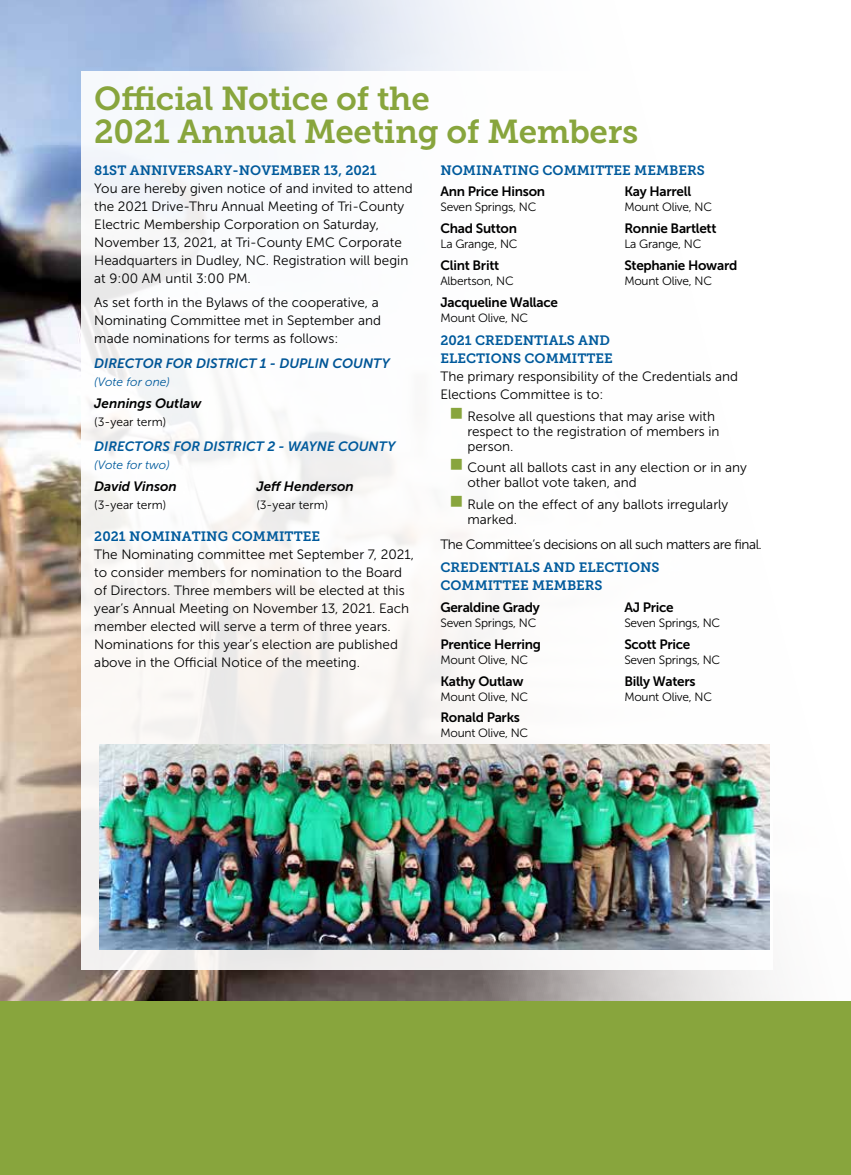
<style>
.page{position:relative;width:851px;height:1175px;background:#fff}
.page>*{position:absolute;margin:0;border:0;box-sizing:border-box;transform-origin:0 0}
.t1{font:33px/33px "Museo Slab 700";letter-spacing:-.01em;color:#88a53d}
.t2{font:13.5px/18px "Museo Sans 300";color:#000}
.t3{font:13.5px "Museo Sans 700";letter-spacing:-.02em;color:#000}
.t4{font:13.5px/18px "Museo Slab 700";color:#005a9c}
.t5{font:13.5px "Museo Sans 300";letter-spacing:-.03em;color:#000}
.t6{font:italic 13.5px "Museo Sans 700";color:#000}
.t7{font:italic 13.5px "Museo Sans 700";color:#005596}
.t8{font:italic 13.5px "Museo Sans 700";color:#005a9c}
.t9{font:12px "Museo Sans 300";letter-spacing:-.02em;color:#000}
.t10{font:12px "Museo Sans 300";color:#000}
.t11{font:italic 12px "Museo Sans 300";color:#005a9c}
</style>
<div class="page">
<img style="left:1px;top:0;width:770px;height:1001px">
<div style="left:81px;top:71px;width:691px;height:898px;background:#fff"></div>
<div style="left:0;top:1001px;width:850px;height:173px;background:#88a53d"></div>
<img style="left:100px;top:744px;width:669px;height:206px">
<h1 class="t1" style="left:94px;top:82px;width:545px">Official Notice of the<br>2021 Annual Meeting of Members</h1>
<p class="t4" style="left:94px;top:161px;width:284px">81ST ANNIVERSARY-NOVEMBER 13, 2021</p>
<p class="t2" style="left:94px;top:179px;width:320px">You are hereby given notice of and invited to attend the 2021 Drive-Thru Annual Meeting of Tri-County Electric Membership Corporation on Saturday, November 13, 2021, at Tri-County EMC Corporate Headquarters in Dudley, NC. Registration will begin at 9:00 AM until 3:00 PM.</p>
<p class="t2" style="left:94px;top:294px;width:288px">As set forth in the Bylaws of the cooperative, a<br>Nominating Committee met in September and made nominations for terms as follows:</p>
<p class="t7" style="left:94px;top:356px;width:297px">DIRECTOR FOR DISTRICT 1 - DUPLIN COUNTY</p>
<p class="t11" style="left:94px;top:375px;width:77px">(Vote for one)</p>
<p class="t6" style="left:94px;top:396px;width:108px">Jennings Outlaw</p>
<p class="t10" style="left:94px;top:415px;width:73px">(3-year term)</p>
<p class="t8" style="left:94px;top:439px;width:302px">DIRECTORS FOR DISTRICT 2 - WAYNE COUNTY</p>
<p class="t11" style="left:94px;top:458px;width:77px">(Vote for two)</p>
<p class="t6" style="left:94px;top:479px;width:84px">David Vinson</p>
<p class="t6" style="left:256px;top:479px;width:99px">Jeff Henderson</p>
<p class="t10" style="left:94px;top:498px;width:73px">(3-year term)</p>
<p class="t10" style="left:256px;top:498px;width:73px">(3-year term)</p>
<p class="t4" style="left:94px;top:527px;width:227px">2021 NOMINATING COMMITTEE</p>
<p class="t2" style="left:94px;top:545px;width:321px">The Nominating committee met September 7, 2021, to consider members for nomination to the Board of Directors. Three members will be elected at this year’s Annual Meeting on November 13, 2021. Each member elected will serve a term of three years.<br>Nominations for this year’s election are published above in the Official Notice of the meeting.</p>
<p class="t4" style="left:440px;top:161px;width:266px">NOMINATING COMMITTEE MEMBERS</p>
<p class="t3" style="left:440px;top:184px;width:106px">Ann Price Hinson</p>
<p class="t9" style="left:440px;top:201px;width:97px">Seven Springs, NC</p>
<p class="t3" style="left:440px;top:221px;width:78px">Chad Sutton</p>
<p class="t9" style="left:440px;top:237px;width:79px">La Grange, NC</p>
<p class="t3" style="left:440px;top:258px;width:60px">Clint Britt</p>
<p class="t9" style="left:440px;top:274px;width:75px">Albertson, NC</p>
<p class="t3" style="left:440px;top:294px;width:119px">Jacqueline Wallace</p>
<p class="t9" style="left:440px;top:311px;width:89px">Mount Olive, NC</p>
<p class="t3" style="left:624px;top:184px;width:68px">Kay Harrell</p>
<p class="t9" style="left:624px;top:201px;width:89px">Mount Olive, NC</p>
<p class="t3" style="left:624px;top:221px;width:94px">Ronnie Bartlett</p>
<p class="t9" style="left:624px;top:237px;width:79px">La Grange, NC</p>
<p class="t3" style="left:624px;top:258px;width:114px">Stephanie Howard</p>
<p class="t9" style="left:624px;top:274px;width:89px">Mount Olive, NC</p>
<p class="t4" style="left:440px;top:331px;width:174px">2021 CREDENTIALS AND<br>ELECTIONS COMMITTEE</p>
<p class="t2" style="left:440px;top:367px;width:299px">The primary responsibility of the Credentials and<br>Elections Committee is to:</p>
<p class="t2" style="left:467px;top:408px;width:253px;line-height:15px">Resolve all questions that may arise with respect to the registration of members in person.</p>
<p class="t2" style="left:467px;top:460px;width:281px;line-height:15px">Count all ballots cast in any election or in any other ballot vote taken, and</p>
<p class="t2" style="left:467px;top:497px;width:262px;line-height:15px">Rule on the effect of any ballots irregularly marked.</p>
<p class="t5" style="left:440px;top:537px;width:323px">The Committee’s decisions on all such matters are final.</p>
<p class="t4" style="left:440px;top:559px;width:221px">CREDENTIALS AND ELECTIONS<br>COMMITTEE MEMBERS</p>
<p class="t3" style="left:440px;top:600px;width:101px">Geraldine Grady</p>
<p class="t9" style="left:440px;top:616px;width:97px">Seven Springs, NC</p>
<p class="t3" style="left:440px;top:636px;width:102px">Prentice Herring</p>
<p class="t9" style="left:440px;top:653px;width:89px">Mount Olive, NC</p>
<p class="t3" style="left:440px;top:673px;width:85px">Kathy Outlaw</p>
<p class="t9" style="left:440px;top:690px;width:89px">Mount Olive, NC</p>
<p class="t3" style="left:440px;top:710px;width:81px">Ronald Parks</p>
<p class="t9" style="left:440px;top:727px;width:89px">Mount Olive, NC</p>
<p class="t3" style="left:624px;top:600px;width:51px">AJ Price</p>
<p class="t9" style="left:624px;top:616px;width:97px">Seven Springs, NC</p>
<p class="t3" style="left:624px;top:636px;width:68px">Scott Price</p>
<p class="t9" style="left:624px;top:653px;width:97px">Seven Springs, NC</p>
<p class="t3" style="left:624px;top:673px;width:73px">Billy Waters</p>
<p class="t9" style="left:624px;top:690px;width:89px">Mount Olive, NC</p>
</div>
